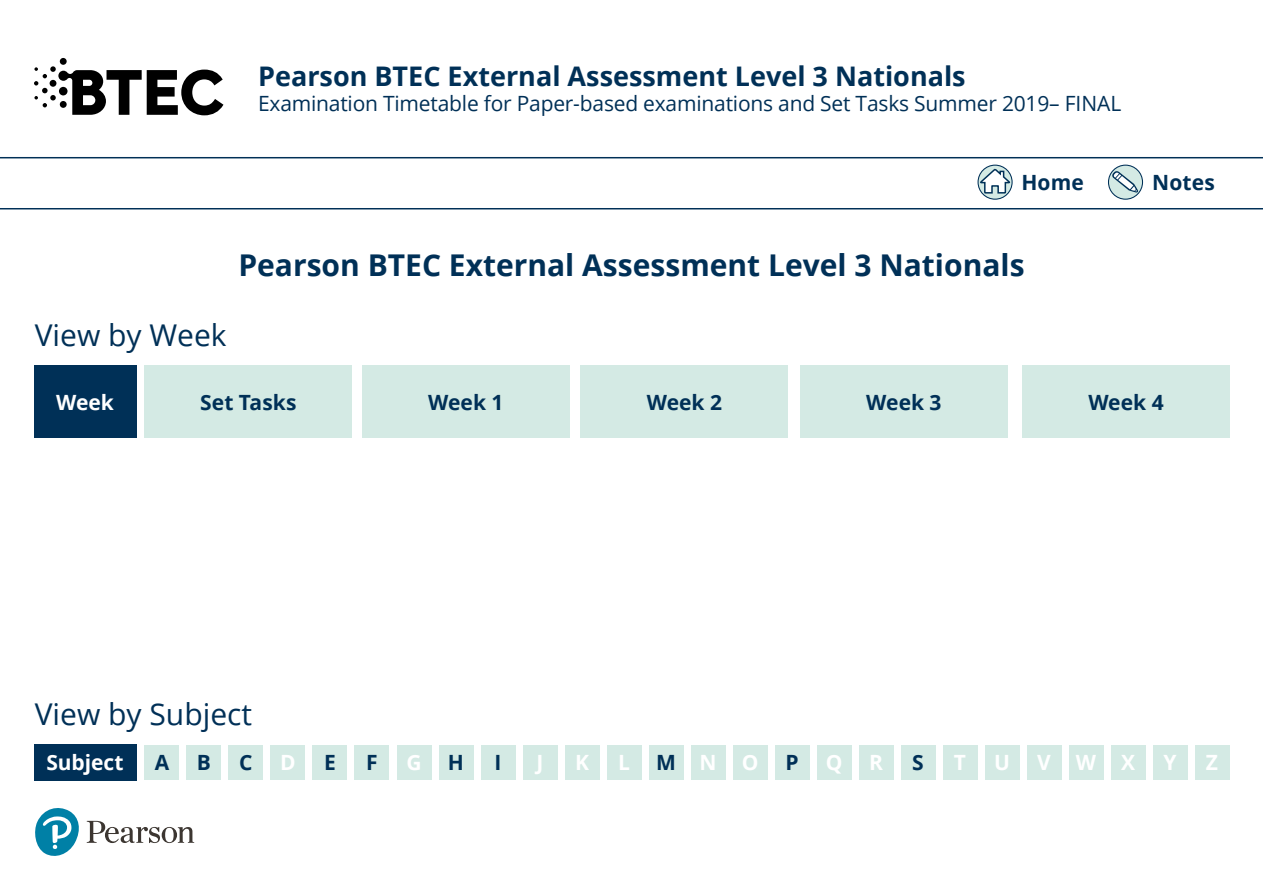
<style>
.page{position:relative;width:1263px;height:893px;background:#fff}
.page>*{position:absolute;margin:0;border:0;box-sizing:border-box;transform-origin:0 0}
.t1{font:700 30px "Open Sans";color:#003057}
.t2{font:30px "Open Sans";color:#003057}
.t3{font:700 27px "Open Sans";color:#003057}
.t4{font:21px "Open Sans";letter-spacing:-.01em;color:#003057}
.t5{font:700 21px "Open Sans";color:#003057}
.t6{font:700 21px "Open Sans";letter-spacing:.005em;color:#fff}
.s1{color:#003057}
</style>
<div class="page">
<svg style="left:1108px;top:165px;width:34px;height:34px"></svg>
<div style="left:1108px;top:165px;width:35px;height:35px;border:1px solid #003057;border-radius:50%"></div>
<svg style="left:1112px;top:171px;width:26px;height:22px"></svg>
<svg style="left:978px;top:165px;width:34px;height:34px"></svg>
<div style="left:977px;top:165px;width:36px;height:35px;border:1px solid #003057;border-radius:50%"></div>
<svg style="left:979px;top:169px;width:31px;height:25px"></svg>
<hr style="left:0;top:157px;width:1263px;height:1px;background:#003057">
<hr style="left:0;top:208px;width:1263px;height:1px;background:#003057">
<div style="left:60px;top:58px;width:7px;height:7px;background:#000;border-radius:50%"></div>
<svg style="left:34px;top:66px;width:189px;height:49px"></svg>
<svg style="left:35px;top:808px;width:159px;height:48px"></svg>
<div style="left:34px;top:366px;width:102px;height:72px;background:#003057"></div>
<div style="left:34px;top:744px;width:102px;height:36px;background:#003057"></div>
<div style="left:145px;top:745px;width:34px;height:35px;background:#d4eae4"></div>
<div style="left:271px;top:745px;width:34px;height:35px;background:#d4eae4"></div>
<div style="left:397px;top:745px;width:34px;height:35px;background:#d4eae4"></div>
<div style="left:523px;top:745px;width:34px;height:35px;background:#d4eae4"></div>
<div style="left:649px;top:745px;width:34px;height:35px;background:#d4eae4"></div>
<div style="left:775px;top:745px;width:34px;height:35px;background:#d4eae4"></div>
<div style="left:901px;top:745px;width:34px;height:35px;background:#d4eae4"></div>
<div style="left:1027px;top:745px;width:34px;height:35px;background:#d4eae4"></div>
<div style="left:187px;top:745px;width:34px;height:35px;background:#d4eae4"></div>
<div style="left:313px;top:745px;width:34px;height:35px;background:#d4eae4"></div>
<div style="left:439px;top:745px;width:34px;height:35px;background:#d4eae4"></div>
<div style="left:565px;top:745px;width:34px;height:35px;background:#d4eae4"></div>
<div style="left:691px;top:745px;width:34px;height:35px;background:#d4eae4"></div>
<div style="left:817px;top:745px;width:34px;height:35px;background:#d4eae4"></div>
<div style="left:943px;top:745px;width:34px;height:35px;background:#d4eae4"></div>
<div style="left:1069px;top:745px;width:34px;height:35px;background:#d4eae4"></div>
<div style="left:229px;top:745px;width:34px;height:35px;background:#d4eae4"></div>
<div style="left:355px;top:745px;width:34px;height:35px;background:#d4eae4"></div>
<div style="left:481px;top:745px;width:34px;height:35px;background:#d4eae4"></div>
<div style="left:607px;top:745px;width:34px;height:35px;background:#d4eae4"></div>
<div style="left:733px;top:745px;width:34px;height:35px;background:#d4eae4"></div>
<div style="left:859px;top:745px;width:34px;height:35px;background:#d4eae4"></div>
<div style="left:985px;top:745px;width:34px;height:35px;background:#d4eae4"></div>
<div style="left:1111px;top:745px;width:34px;height:35px;background:#d4eae4"></div>
<div style="left:1153px;top:745px;width:34px;height:35px;background:#d4eae4"></div>
<div style="left:1194px;top:745px;width:35px;height:35px;background:#d4eae4"></div>
<div style="left:145px;top:366px;width:207px;height:72px;background:#d4eae4"></div>
<div style="left:362px;top:366px;width:208px;height:72px;background:#d4eae4"></div>
<div style="left:580px;top:366px;width:208px;height:72px;background:#d4eae4"></div>
<div style="left:800px;top:366px;width:208px;height:72px;background:#d4eae4"></div>
<div style="left:1022px;top:366px;width:208px;height:72px;background:#d4eae4"></div>
<p class="t3" style="left:258px;top:57px;width:709px">Pearson BTEC External Assessment Level 3 Nationals</p>
<p class="t4" style="left:258px;top:89px;width:865px">Examination Timetable for Paper-based examinations and Set Tasks Summer 2019– FINAL</p>
<p class="t5" style="left:1021px;top:168px;width:64px">Home</p>
<p class="t5" style="left:1152px;top:168px;width:64px">Notes</p>
<h1 class="t1" style="left:238px;top:244px;width:788px">Pearson BTEC External Assessment Level 3 Nationals</h1>
<h1 class="t2" style="left:35px;top:315px;width:193px">View by Week</h1>
<p class="t6" style="left:56px;top:387px;width:59px">Week</p>
<p class="t5" style="left:200px;top:387px;width:98px">Set Tasks</p>
<p class="t5" style="left:428px;top:387px;width:77px">Week 1</p>
<p class="t5" style="left:647px;top:387px;width:77px">Week 2</p>
<p class="t5" style="left:866px;top:387px;width:77px">Week 3</p>
<p class="t5" style="left:1088px;top:387px;width:77px">Week 4</p>
<h1 class="t2" style="left:35px;top:693px;width:219px">View by Subject</h1>
<p class="t6" style="left:46px;top:748px;width:79px">Subject</p>
<p class="t5" style="left:155px;top:748px;width:16px">A</p>
<p class="t5" style="left:197px;top:748px;width:16px">B</p>
<p class="t5" style="left:239px;top:748px;width:15px">C</p>
<p class="t6" style="left:280px;top:748px;width:17px">D</p>
<p class="t5" style="left:324px;top:748px;width:13px">E</p>
<p class="t5" style="left:366px;top:748px;width:13px">F</p>
<p class="t6" style="left:406px;top:748px;width:17px">G</p>
<p class="t5" style="left:448px;top:748px;width:18px">H</p>
<p class="t5" style="left:494px;top:748px;width:8px">I</p>
<p class="t6" style="left:536px;top:748px;width:8px">J</p>
<p class="t6" style="left:575px;top:748px;width:15px">K</p>
<p class="t6" style="left:618px;top:748px;width:142px">L<span class="s1">M</span>NO</p>
<p class="t5" style="left:785px;top:748px;width:15px">P</p>
<p class="t6" style="left:826px;top:748px;width:18px">Q</p>
<p class="t6" style="left:869px;top:748px;width:15px">R</p>
<p class="t5" style="left:912px;top:748px;width:13px">S</p>
<p class="t6" style="left:954px;top:748px;width:14px">T</p>
<p class="t6" style="left:994px;top:748px;width:17px">U</p>
<p class="t6" style="left:1037px;top:748px;width:99px">VWX</p>
<p class="t6" style="left:1163px;top:748px;width:15px">Y</p>
<p class="t6" style="left:1206px;top:748px;width:14px">Z</p>
</div>
